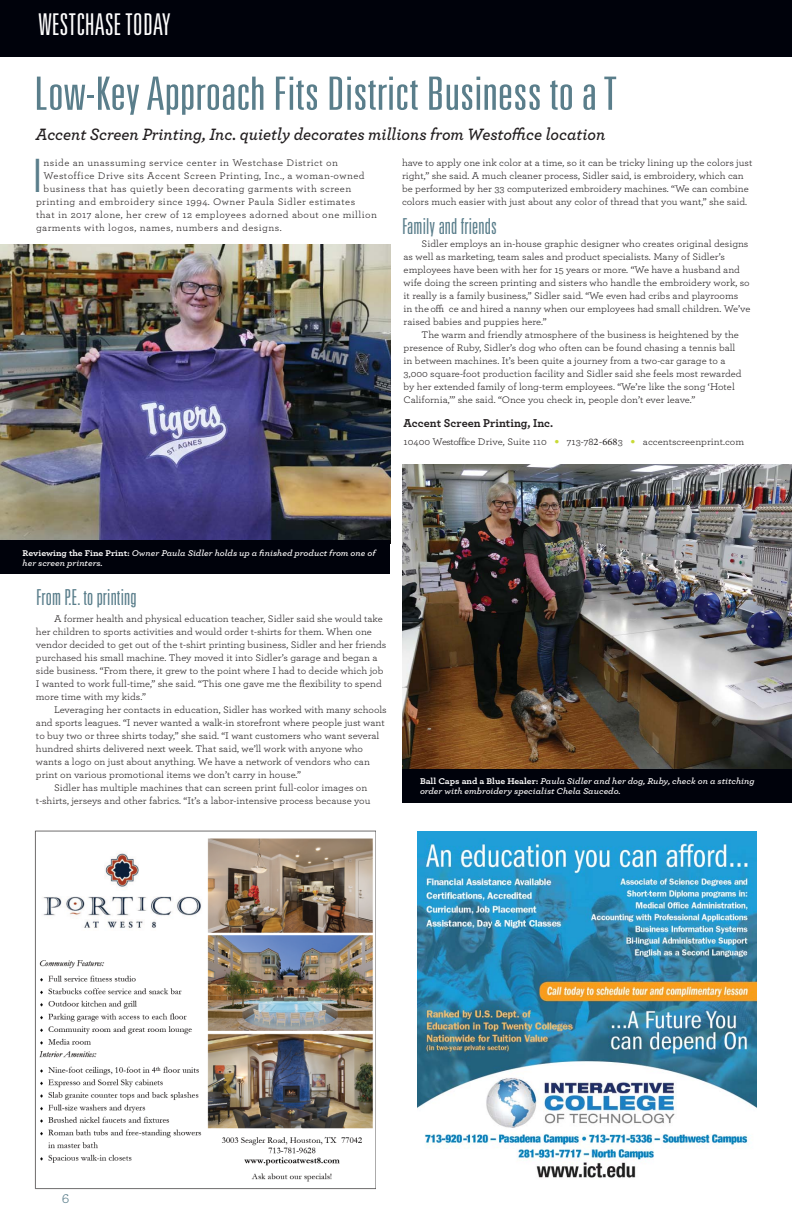
<style>
.page{position:relative;width:792px;height:1224px;background:#fff}
.page>*{position:absolute;margin:0;border:0;box-sizing:border-box;transform-origin:0 0}
.t1{font:46px "Univers LT Pro Light Ult Cond";color:#5a7e8b;scale:1.2 1}
.t2{font:46px "Univers LT Pro Light Ult Cond";color:#5a7e8b;scale:1.06 1}
.t3{font:30px "Univers LT Pro Light Ult Cond";letter-spacing:.005em;color:#fff}
.t4{font:22px "Univers LT Pro Light Ult Cond";letter-spacing:.01em;color:#5a7e8b}
.t5{font:italic 600 17.2px "Archer";color:#231f20}
.t6{font:14px "Archer";color:#5a7e8b;scale:1.05 1}
.t7{font:700 12px "Archer";color:#231f20}
.t8{font:10px/13px "Archer";color:#231f20;scale:1.06 1}
.t9{font:10px "Archer";letter-spacing:.04em;color:#231f20;scale:1.06 1}
.t10{font:italic 600 8.8px/10.5px "Archer";color:#fff;scale:1.1 1}
.s1{font-size:20px;color:#c8da37}
.s2{font-family:"Minion Pro"}
.s3{font-weight:700;font-style:normal}
</style>
<div class="page">
<div style="left:0;top:0;width:792px;height:57px;background:#00020b"></div>
<img style="left:0;top:244px;width:390px;height:297px">
<div style="left:0;top:541px;width:390px;height:33px;background:#00020b"></div>
<img style="left:402px;top:465px;width:390px;height:304px">
<div style="left:402px;top:769px;width:390px;height:33px;background:#00020b"></div>
<img style="left:34px;top:831px;width:342px;height:359px">
<img style="left:418px;top:831px;width:338px;height:347px">
<h2 class="t3" style="left:39px;top:11px;width:134px">WESTCHASE TODAY</h2>
<h1 class="t1" style="left:34px;top:74px;width:488px">Low-Key Approach Fits District Business to a T</h1>
<h3 class="t5" style="left:36px;top:128px;width:571px">Accent Screen Printing, Inc. quietly decorates millions from Westoffice location</h3>
<h1 class="t2" style="left:34px;top:156px;width:9px">I</h1>
<p class="t9" style="left:44px;top:159px;width:279px">nside an unassuming service center in Westchase District on</p>
<p class="t9" style="left:44px;top:172px;width:304px">Westoffice Drive sits Accent Screen Printing, Inc., a woman-owned</p>
<p class="t9" style="left:44px;top:185px;width:292px">business that has quietly been decorating garments with screen</p>
<p class="t9" style="left:36px;top:198px;width:303px">printing and embroidery since 1994. Owner Paula Sidler estimates</p>
<p class="t9" style="left:36px;top:211px;width:323px">that in 2017 alone, her crew of 12 employees adorned about one million</p>
<p class="t9" style="left:36px;top:224px;width:233px">garments with logos, names, numbers and designs.</p>
<p class="t8" style="left:402px;top:157px;width:332px">have to apply one ink color at a time, so it can be tricky lining up the colors just right,” she said. A much cleaner process, Sidler said, is embroidery, which can be performed by her 33 computerized embroidery machines. “We can combine colors much easier with just about any color of thread that you want,” she said.</p>
<h3 class="t4" style="left:402px;top:216px;width:96px">Family and friends</h3>
<p class="t8" style="left:404px;top:237px;width:329px;text-indent:18px">Sidler employs an in-house graphic designer who creates original designs as well as marketing, team sales and product specialists. Many of Sidler’s employees have been with her for 15 years or more. “We have a husband and wife doing the screen printing and sisters who handle the embroidery work, so it really is a family business,” Sidler said. “We even had cribs and playrooms<br>in the offi ce and hired a nanny when our employees had small children. We’ve raised babies and puppies here.”</p>
<p class="t8" style="left:404px;top:328px;width:320px;text-indent:18px">The warm and friendly atmosphere of the business is heightened by the presence of Ruby, Sidler’s dog who often can be found chasing a tennis ball in between machines. It’s been quite a journey from a two-car garage to a 3,000 square-foot production facility and Sidler said she feels most rewarded by her extended family of long-term employees. “We’re like the song ‘Hotel California,’” she said. “Once you check in, people don’t ever leave.”</p>
<p class="t7" style="left:404px;top:419px;width:151px">Accent Screen Printing, Inc.</p>
<p class="t8" style="left:404px;top:436px;width:323px">10400 Westoffice Drive, Suite 110 <span class="s1">•</span> 713-78<span class="s2">2-668</span>3 <span class="s1">•</span> accentscreenprint.com</p>
<p class="t10" style="left:23px;top:548px;width:322px"><span class="s3">Reviewing the Fine Print:</span> Owner Paula Sidler holds up a finished product from one of her screen printers.</p>
<h3 class="t4" style="left:36px;top:587px;width:102px">From P.E. to printing</h3>
<p class="t8" style="left:36px;top:613px;width:332px;text-indent:18px">A former health and physical education teacher, Sidler said she would take her children to sports activities and would order t-shirts for them. When one vendor decided to get out of the t-shirt printing business, Sidler and her friends purchased his small machine. They moved it into Sidler’s garage and began a side business. “From there, it grew to the point where I had to decide which job I wanted to work full-time,” she said. “This one gave me the flexibility to spend more time with my kids.”</p>
<p class="t8" style="left:54px;top:704px;width:315px">Leveraging her contacts in education, Sidler has worked with many schools</p>
<p class="t8" style="left:36px;top:717px;width:331px">and sports leagues. “I never wanted a walk-in storefront where people just want</p>
<p class="t8" style="left:36px;top:730px;width:326px">to buy two or three shirts today,” she said. “I want customers who want several</p>
<p class="t8" style="left:36px;top:743px;width:310px">hundred shirts delivered next week. That said, we’ll work with anyone who</p>
<p class="t8" style="left:36px;top:756px;width:317px">wants a logo on just about anything. We have a network of vendors who can</p>
<p class="t8" style="left:36px;top:769px;width:252px">print on various promotional items we don’t carry in house.”</p>
<p class="t8" style="left:54px;top:782px;width:297px">Sidler has multiple machines that can screen print full-color images on</p>
<p class="t8" style="left:36px;top:795px;width:317px">t-shirts, jerseys and other fabrics. “It’s a labor-intensive process because you</p>
<p class="t10" style="left:420px;top:776px;width:306px"><span class="s3">Ball Caps and a Blue Healer:</span> Paula Sidler and her dog, Ruby, check on a stitching order with embroidery specialist Chela Saucedo.</p>
<h3 class="t6" style="left:62px;top:1193px;width:9px">6</h3>
</div>
